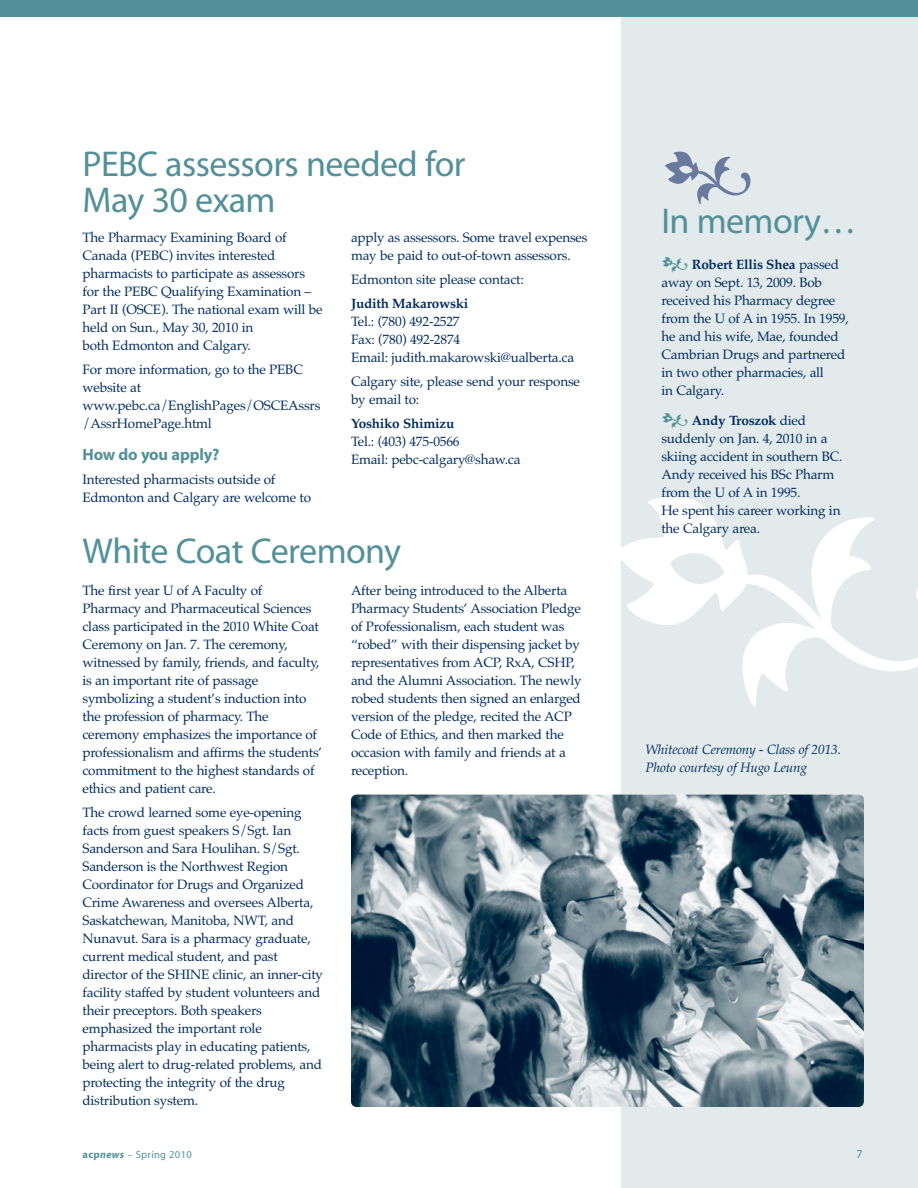
<style>
.page{position:relative;width:918px;height:1188px;background:#fff}
.page>*{position:absolute;margin:0;border:0;box-sizing:border-box;transform-origin:0 0}
.t1{font:36px/36px "Myriad";letter-spacing:-.015em;color:#539099}
.t2{font:700 16.5px "Myriad";letter-spacing:-.01em;color:#539099}
.t3{font:13.5px/18px "Palatino";letter-spacing:-.015em;color:#002c5f}
.t4{font:italic 13.5px/18px "Palatino";letter-spacing:-.015em;color:#002c5f}
.t5{font:700 13.5px "Palatino";letter-spacing:-.015em;color:#002c5f}
.t6{font:12px "Myriad";color:#539099}
.t7{font:10.5px "Myriad";letter-spacing:.03em;color:#539099}
.s1{font-weight:700}
.s2{font-weight:700;font-style:italic}
</style>
<div class="page">
<div style="left:621px;top:0;width:297px;height:1188px;background:#e2eaec"></div>
<div style="left:0;top:0;width:918px;height:17px;background:#539099"></div>
<img style="left:351px;top:795px;width:513px;height:312px;border-radius:5px">
<h1 class="t1" style="left:82px;top:148px;width:385px">PEBC assessors needed for<br>May 30 exam</h1>
<p class="t3" style="left:82px;top:230px;width:242px">The Pharmacy Examining Board of Canada (PEBC) invites interested pharmacists to participate as assessors for the PEBC Qualifying Examination – Part II (OSCE). The national exam will be held on Sun., May 30, 2010 in<br>both Edmonton and Calgary.</p>
<p class="t3" style="left:82px;top:362px;width:239px">For more information, go to the PEBC website at www.pebc.ca/EnglishPages/OSCEAssrs /AssrHomePage.html</p>
<p class="t2" style="left:82px;top:448px;width:139px">How do you apply?</p>
<p class="t3" style="left:82px;top:472px;width:230px">Interested pharmacists outside of<br>Edmonton and Calgary are welcome to</p>
<p class="t3" style="left:351px;top:230px;width:238px">apply as assessors. Some travel expenses may be paid to out-of-town assessors.</p>
<p class="t3" style="left:351px;top:272px;width:174px">Edmonton site please contact:</p>
<p class="t5" style="left:351px;top:298px;width:119px">Judith Makarowski</p>
<p class="t3" style="left:351px;top:314px;width:225px">Tel.: (780) 492-2527<br>Fax: (780) 492-2874<br>Email: judith.makarowski@ualberta.ca</p>
<p class="t3" style="left:351px;top:374px;width:231px">Calgary site, please send your response by email to:</p>
<p class="t5" style="left:351px;top:418px;width:105px">Yoshiko Shimizu</p>
<p class="t3" style="left:351px;top:434px;width:171px">Tel.: (403) 475-0566<br>Email: pebc-calgary@shaw.ca</p>
<h1 class="t1" style="left:82px;top:535px;width:320px">White Coat Ceremony</h1>
<p class="t3" style="left:82px;top:583px;width:241px">The first year U of A Faculty of Pharmacy and Pharmaceutical Sciences class participated in the 2010 White Coat Ceremony on Jan. 7. The ceremony, witnessed by family, friends, and faculty, is an important rite of passage symbolizing a student’s induction into the profession of pharmacy. The ceremony emphasizes the importance of professionalism and affirms the students’ commitment to the highest standards of ethics and patient care.</p>
<p class="t3" style="left:82px;top:805px;width:242px">The crowd learned some eye-opening facts from guest speakers S/Sgt. Ian Sanderson and Sara Houlihan. S/Sgt.<br>Sanderson is the Northwest Region Coordinator for Drugs and Organized Crime Awareness and oversees Alberta, Saskatchewan, Manitoba, NWT, and Nunavut. Sara is a pharmacy graduate, current medical student, and past director of the SHINE clinic, an inner-city facility staffed by student volunteers and their preceptors. Both speakers emphasized the important role pharmacists play in educating patients, being alert to drug-related problems, and protecting the integrity of the drug distribution system.</p>
<p class="t3" style="left:351px;top:583px;width:232px">After being introduced to the Alberta Pharmacy Students’ Association Pledge of Professionalism, each student was “robed” with their dispensing jacket by representatives from ACP, RxA, CSHP, and the Alumni Association. The newly robed students then signed an enlarged version of the pledge, recited the ACP Code of Ethics, and then marked the occasion with family and friends at a reception.</p>
<h1 class="t1" style="left:661px;top:205px;width:197px">In memory…</h1>
<p class="t3" style="left:661px;top:257px;width:189px;text-indent:30px"><span class="s1">Robert Ellis Shea</span> passed away on Sept. 13, 2009. Bob received his Pharmacy degree from the U of A in 1955. In 1959, he and his wife, Mae, founded<br>Cambrian Drugs and partnered in two other pharmacies, all<br>in Calgary.</p>
<p class="t3" style="left:661px;top:413px;width:182px;text-indent:30px"><span class="s1">Andy Troszok</span> died suddenly on Jan. 4, 2010 in a skiing accident in southern BC.<br>Andy received his BSc Pharm from the U of A in 1995.<br>He spent his career working in the Calgary area.</p>
<p class="t4" style="left:645px;top:742px;width:197px">Whitecoat Ceremony - Class of 2013.<br>Photo courtesy of Hugo Leung</p>
<p class="t7" style="left:82px;top:1150px;width:111px"><span class="s1">acp</span><span class="s2">news</span> – Spring 2010</p>
<p class="t6" style="left:856px;top:1149px;width:8px">7</p>
</div>
